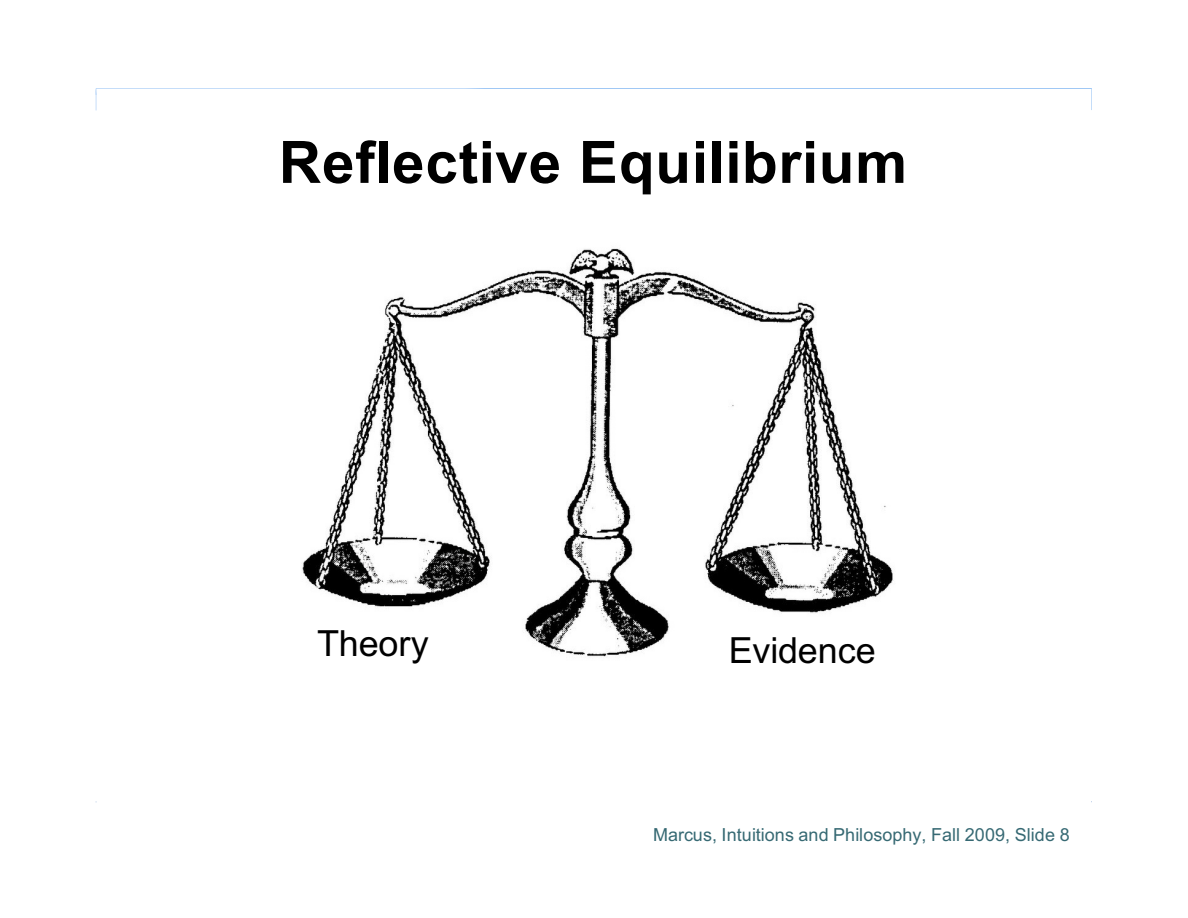
<style>
.page{position:relative;width:1188px;height:918px;background:#fff}
.page>*{position:absolute;margin:0;border:0;box-sizing:border-box;transform-origin:0 0}
.t1{font:700 58.5px "Arial";letter-spacing:.015em;color:#000}
.t2{font:36px "Arial";letter-spacing:-.005em;color:#000}
.t3{font:18px "Arial";letter-spacing:.005em;color:#366973}
</style>
<div class="page">
<svg style="left:96px;top:88px;width:996px;height:22px"></svg>
<img style="left:302px;top:248px;width:592px;height:409px">
<h1 class="t1" style="left:279px;top:140px;width:630px">Reflective Equilibrium</h1>
<h2 class="t2" style="left:317px;top:630px;width:113px">Theory</h2>
<h2 class="t2" style="left:729px;top:637px;width:149px">Evidence</h2>
<p class="t3" style="left:653px;top:828px;width:418px">Marcus, Intuitions and Philosophy, Fall 2009, Slide 8</p>
</div>
